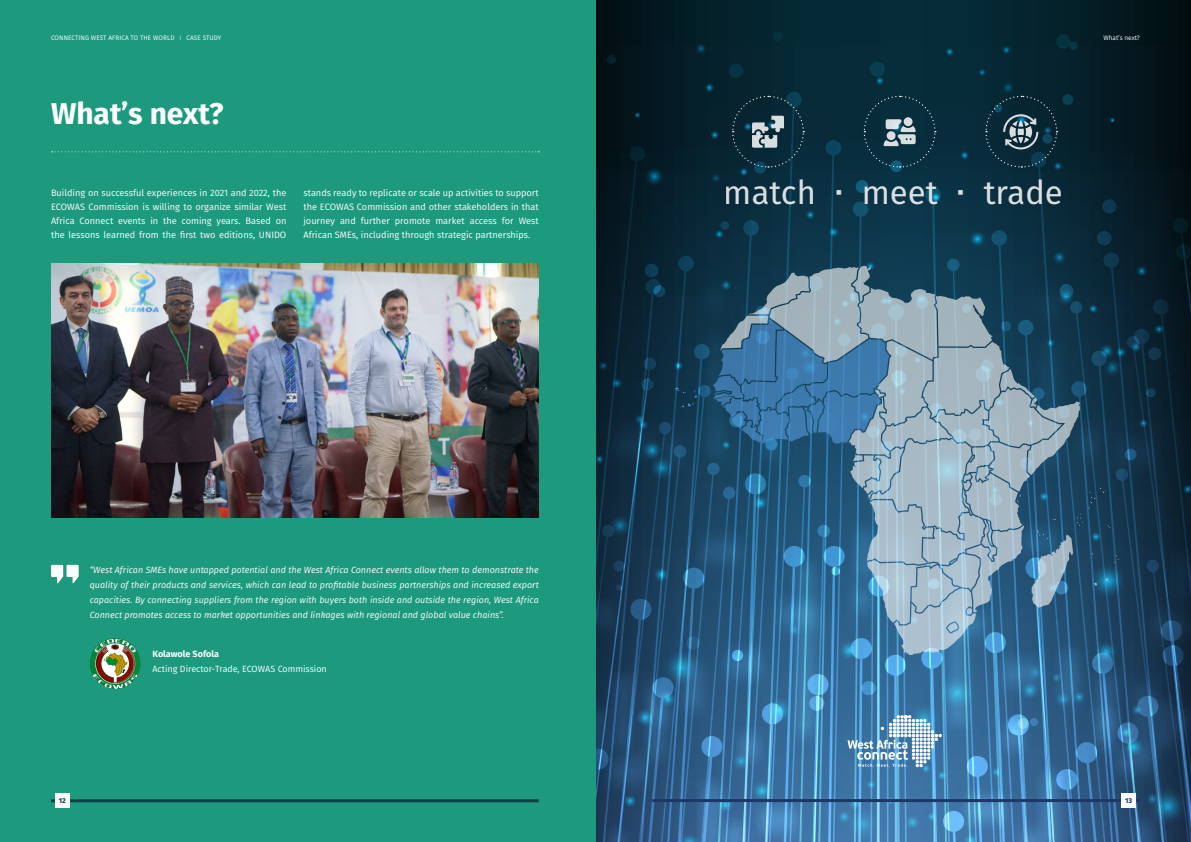
<style>
.page{position:relative;width:1191px;height:842px;background:#fff}
.page>*{position:absolute;margin:0;border:0;box-sizing:border-box;transform-origin:0 0}
.t1{font:33px "Fira Sans";color:#fff}
.t2{font:700 30px "Fira Sans";color:#fff}
.t3{font:9.2px/14px "Fira Sans";color:#fff;text-align:justify}
.t4{font:italic 9px/15px "Fira Sans";color:#fff;text-align:justify}
.t5{font:9px "Fira Sans";color:#fff}
.t6{font:700 9px "Fira Sans";color:#fff}
.t7{font:800 7px "Fira Sans";color:#243960}
.t8{font:6.5px "Fira Sans";letter-spacing:.01em;color:#fff}
.s1{font-family:"Proxima Nova";font-weight:500}
.s2{font-family:"Arial";font-weight:700}
</style>
<div class="page">
<svg style="left:595px;top:0;width:596px;height:67px;background:#04212b"></svg>
<div style="left:0;top:0;width:595px;height:842px;background:#1d997e"></div>
<img style="left:51px;top:67px;width:1140px;height:775px">
<p class="t8" style="left:51px;top:33px;width:172px">CONNECTING WEST AFRICA TO THE WORLD <span class="s1">|</span> CASE STUDY</p>
<p class="t8" style="left:1103px;top:33px;width:38px">What’s next?</p>
<h2 class="t2" style="left:51px;top:89px;width:174px">What’s next?</h2>
<p class="t3" style="left:51px;top:185px;width:237px">Building on successful experiences in 2021 and 2022, the ECOWAS Commission is willing to organize similar West Africa Connect events in the coming years. Based on the lessons learned from the first two editions, UNIDO</p>
<p class="t3" style="left:303px;top:185px;width:237px">stands ready to replicate or scale up activities to support the ECOWAS Commission and other stakeholders in that journey and further promote market access for West African SMEs, including through strategic partnerships.</p>
<p class="t4" style="left:90px;top:562px;width:450px">“West African SMEs have untapped potential and the West Africa Connect events allow them to demonstrate the quality of their products and services, which can lead to profitable business partnerships and increased export capacities. By connecting suppliers from the region with buyers both inside and outside the region, West Africa Connect promotes access to market opportunities and linkages with regional and global value chains”.</p>
<p class="t6" style="left:152px;top:646px;width:68px">Kolawole Sofola</p>
<p class="t5" style="left:152px;top:662px;width:176px">Acting Director-Trade, ECOWAS Commission</p>
<p class="t7" style="left:59px;top:795px;width:8px">12</p>
<h1 class="t1" style="left:723px;top:167px;width:341px">match <span class="s2">·</span> meet <span class="s2">·</span> trade</h1>
<p class="t7" style="left:1125px;top:795px;width:8px">13</p>
</div>
